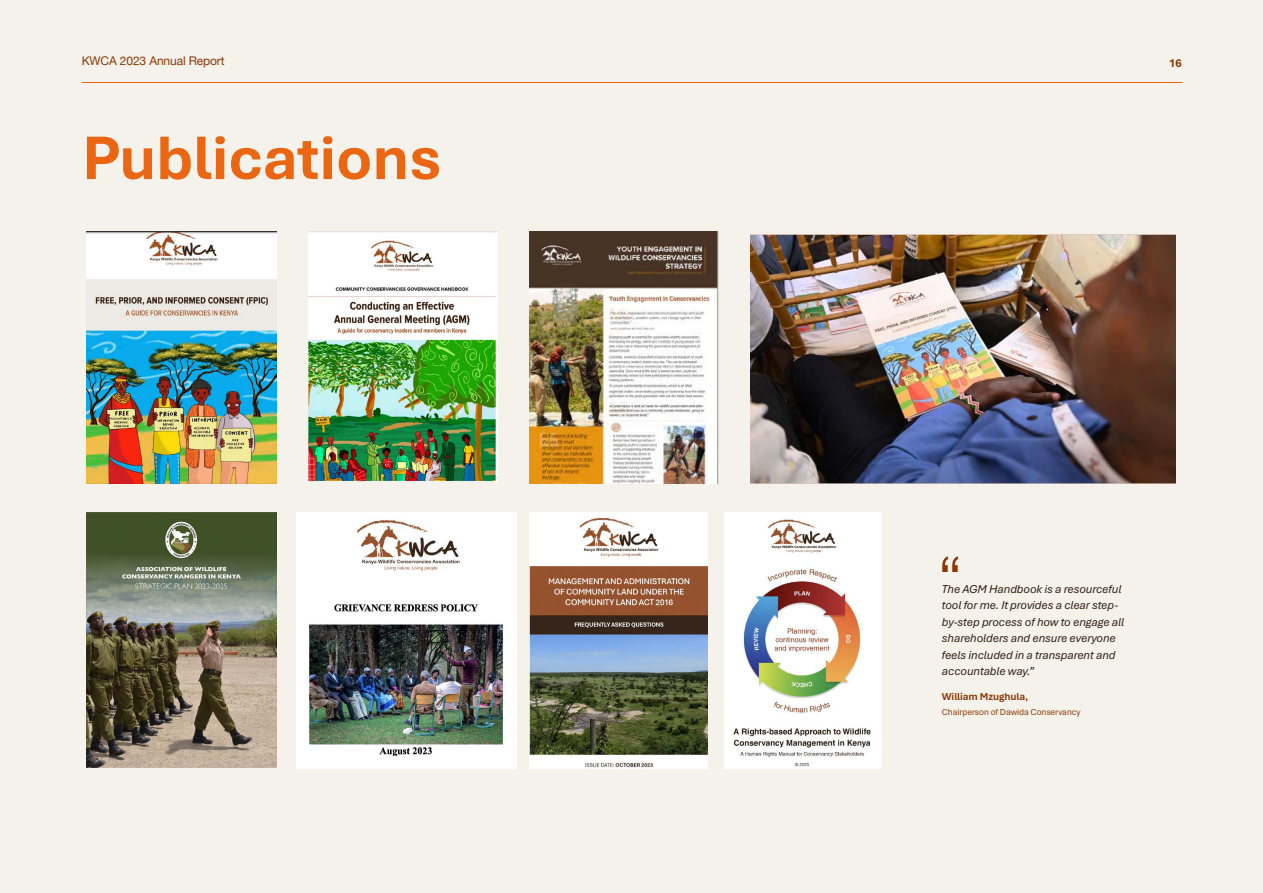
<style>
.page{position:relative;width:1263px;height:893px;background:#f5f2eb}
.page>*{position:absolute;margin:0;border:0;box-sizing:border-box;transform-origin:0 0}
.t1{font:700 64.5px "Aptos";letter-spacing:-.01em;color:#eb6612}
.t2{font:300 64.5px "Helvetica Neue";color:#8c3805}
.t3{font:italic 12px/16.5px "Aptos";letter-spacing:-.01em;color:#2e1c0f}
.t4{font:12px "Helvetica Neue";letter-spacing:-.01em;color:#8c3805}
.t5{font:700 12px "Aptos";color:#8c3805}
.t6{font:700 10.5px "Aptos";letter-spacing:-.01em;color:#8c3805}
.t7{font:9px "Aptos";letter-spacing:-.01em;color:#8c3805}
</style>
<div class="page">
<hr style="left:82px;top:82px;width:1100px;height:1px;background:#eb6612">
<img style="left:87px;top:232px;width:189px;height:252px">
<img style="left:308px;top:232px;width:190px;height:249px">
<img style="left:529px;top:232px;width:189px;height:252px">
<img style="left:750px;top:232px;width:425px;height:252px">
<img style="left:87px;top:513px;width:189px;height:254px">
<img style="left:297px;top:513px;width:219px;height:256px">
<img style="left:529px;top:513px;width:179px;height:256px">
<img style="left:725px;top:512px;width:156px;height:257px">
<p class="t4" style="left:82px;top:52px;width:144px">KWCA 2023 Annual Report</p>
<h1 class="t1" style="left:82px;top:114px;width:362px">Publications</h1>
<p class="t5" style="left:1169px;top:55px;width:14px">16</p>
<h1 class="t2" style="left:938px;top:527px;width:25px">“</h1>
<p class="t3" style="left:942px;top:580px;width:184px">The AGM Handbook is a resourceful tool for me. It provides a clear step&shy;by-step process of how to engage all shareholders and ensure everyone feels included in a transparent and accountable way.”</p>
<p class="t6" style="left:942px;top:689px;width:88px">William Mzughula,</p>
<p class="t7" style="left:942px;top:706px;width:140px">Chairperson of Dawida Conservancy</p>
</div>
